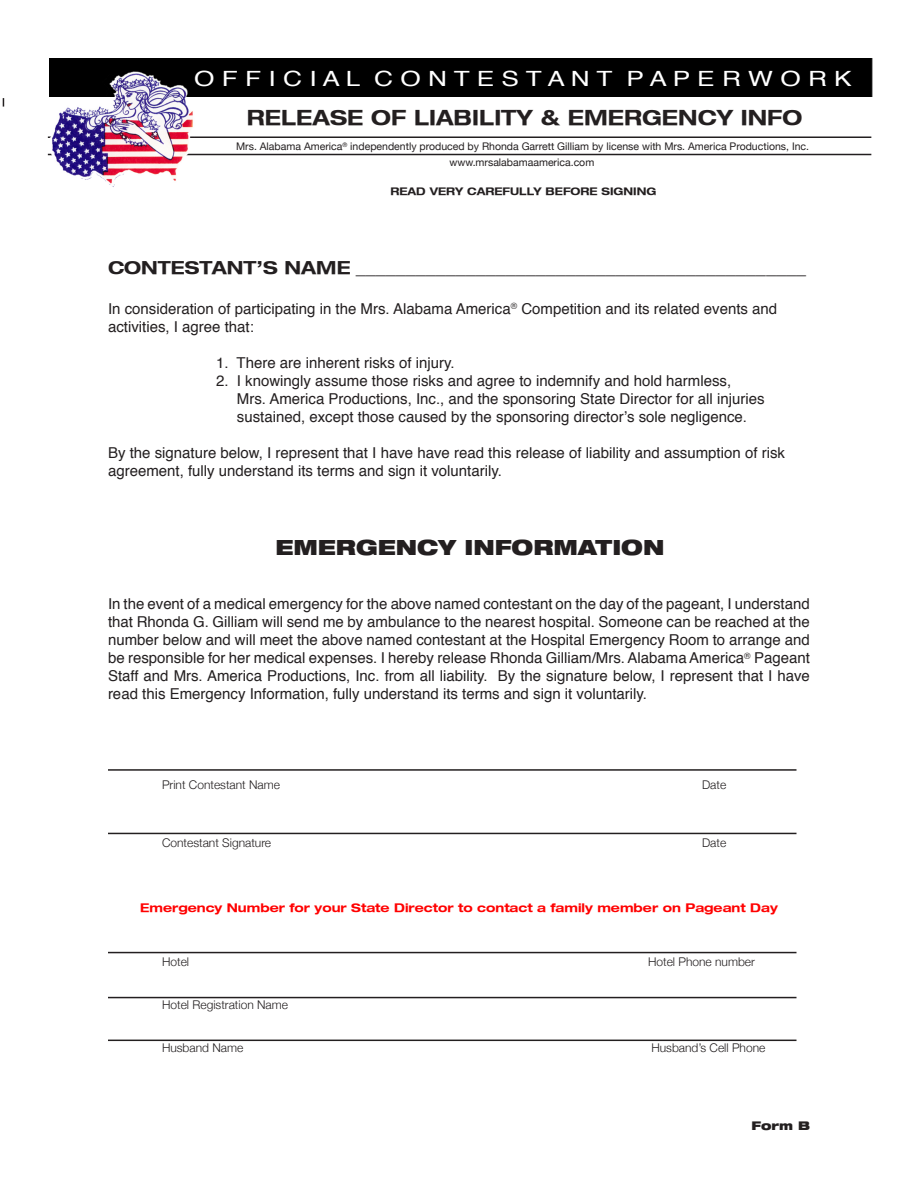
<style>
.page{position:relative;width:918px;height:1188px;background:#fff}
.page>*{position:absolute;margin:0;border:0;box-sizing:border-box;transform-origin:0 0}
.t1{font:700 expanded 21px "Helvetica Neue";color:#231f20}
.t2{font:21px "Helvetica";color:#fff;scale:1.25 1}
.t3{font:900 expanded 21px "Helvetica Neue";color:#231f20}
.t4{font:18px "Helvetica";color:#231f20}
.t5{font:15px/18px "Helvetica";color:#231f20}
.t6{font:300 12px "Helvetica Neue";color:#231f20}
.t7{font:700 expanded 12px "Helvetica Neue";color:#f00}
.t8{font:900 expanded 12px "Helvetica Neue";color:#231f20}
.t9{font:10.5px "Helvetica Neue";color:#231f20}
.t10{font:700 expanded 10.5px "Helvetica Neue";color:#231f20}
.s1{font-family:"Helvetica Neue";font-weight:700;font-stretch:expanded}
</style>
<div class="page">
<hr style="left:108px;top:769px;width:688px;height:2px;background:#231f20">
<hr style="left:108px;top:833px;width:688px;height:1px;background:#231f20">
<hr style="left:108px;top:952px;width:688px;height:1px;background:#231f20">
<hr style="left:108px;top:1040px;width:688px;height:1px;background:#231f20">
<hr style="left:108px;top:997px;width:688px;height:1px;background:#231f20">
<div style="left:50px;top:58px;width:823px;height:38px;background:#000"></div>
<hr style="left:48px;top:136px;width:823px;height:2px;background:#231f20">
<hr style="left:48px;top:154px;width:823px;height:1px;background:#231f20">
<img style="left:48px;top:63px;width:155px;height:124px">
<p class="t2" style="left:194px;top:62px;width:528px">O F F I C I A L C O N T E S T A N T P A P E R W O R K</p>
<p class="t1" style="left:247px;top:105px;width:557px">RELEASE OF LIABILITY &amp; EMERGENCY INFO</p>
<p class="t9" style="left:236px;top:140px;width:574px">Mrs. Alabama America<sup>®</sup> independently produced by Rhonda Garrett Gilliam by license with Mrs. America Productions, Inc.</p>
<p class="t9" style="left:449px;top:156px;width:146px">www.mrsalabamaamerica.com</p>
<p class="t10" style="left:390px;top:185px;width:267px">READ VERY CAREFULLY BEFORE SIGNING</p>
<p class="t4" style="left:108px;top:254px;width:700px"><span class="s1">CONTESTANT’S NAME</span> _____________________________________________</p>
<p class="t5" style="left:108px;top:300px;width:671px">In consideration of participating in the Mrs. Alabama America<sup>®</sup> Competition and its related events and activities, I agree that:</p>
<p class="t5" style="left:216px;top:354px;width:240px">1. There are inherent risks of injury.</p>
<p class="t5" style="left:216px;top:372px;width:517px">2. I knowingly assume those risks and agree to indemnify and hold harmless,</p>
<p class="t5" style="left:237px;top:390px;width:529px">Mrs. America Productions, Inc., and the sponsoring State Director for all injuries</p>
<p class="t5" style="left:237px;top:408px;width:512px">sustained, except those caused by the sponsoring director’s sole negligence.</p>
<p class="t5" style="left:108px;top:444px;width:679px">By the signature below, I represent that I have have read this release of liability and assumption of risk agreement, fully understand its terms and sign it voluntarily.</p>
<p class="t3" style="left:276px;top:534px;width:390px">EMERGENCY INFORMATION</p>
<p class="t5" style="left:108px;top:596px;width:703px;text-align:justify">In the event of a medical emergency for the above named contestant on the day of the pageant, I understand that Rhonda G. Gilliam will send me by ambulance to the nearest hospital. Someone can be reached at the number below and will meet the above named contestant at the Hospital Emergency Room to arrange and be responsible for her medical expenses. I hereby release Rhonda Gilliam/Mrs. Alabama America<sup>®</sup> Pageant Staff and Mrs. America Productions, Inc. from all liability. By the signature below, I represent that I have read this Emergency Information, fully understand its terms and sign it voluntarily.</p>
<p class="t6" style="left:162px;top:778px;width:120px">Print Contestant Name</p>
<p class="t6" style="left:702px;top:778px;width:26px">Date</p>
<p class="t6" style="left:162px;top:835px;width:111px">Contestant Signature</p>
<p class="t6" style="left:702px;top:835px;width:26px">Date</p>
<p class="t7" style="left:140px;top:900px;width:639px">Emergency Number for your State Director to contact a family member on Pageant Day</p>
<p class="t6" style="left:162px;top:954px;width:29px">Hotel</p>
<p class="t6" style="left:648px;top:954px;width:108px">Hotel Phone number</p>
<p class="t6" style="left:162px;top:997px;width:128px">Hotel Registration Name</p>
<p class="t6" style="left:162px;top:1041px;width:83px">Husband Name</p>
<p class="t6" style="left:651px;top:1041px;width:116px">Husband’s Cell Phone</p>
<p class="t8" style="left:752px;top:1118px;width:60px">Form B</p>
</div>
